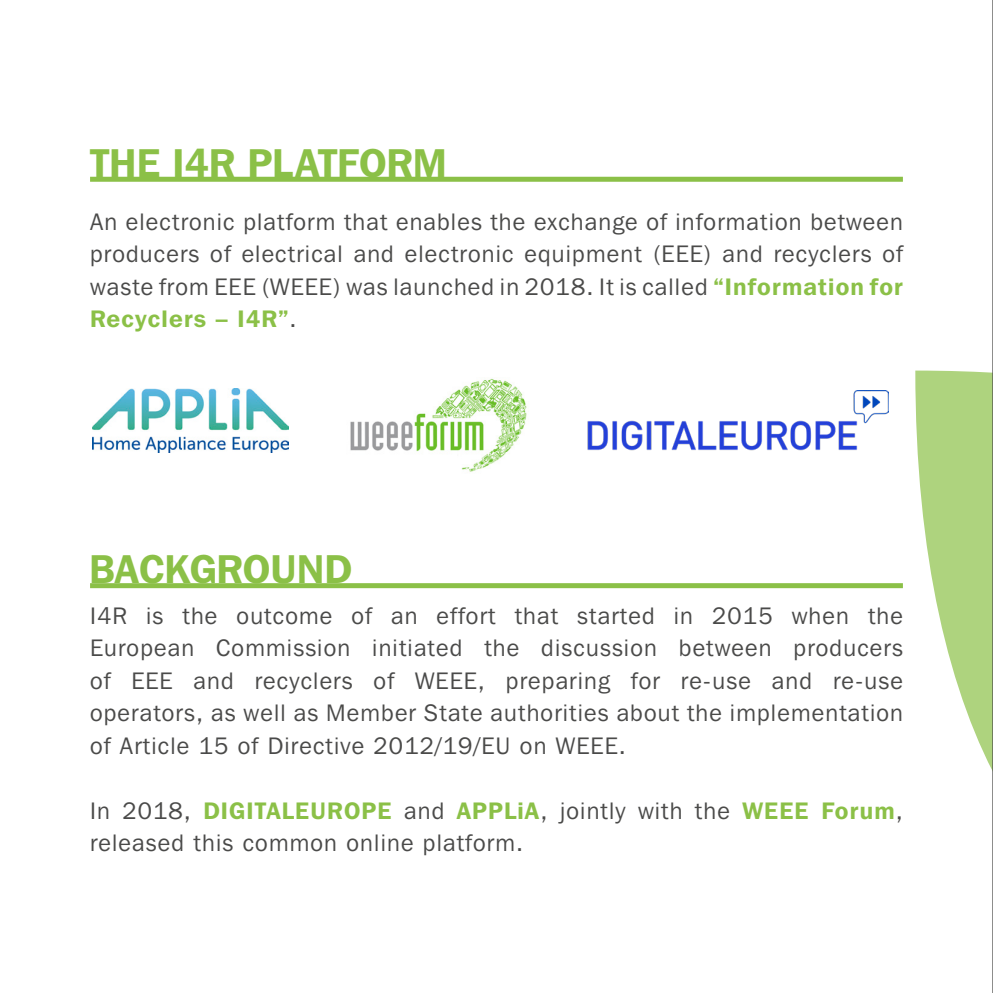
<style>
.page{position:relative;width:993px;height:993px;background:#fff}
.page>*{position:absolute;margin:0;border:0;box-sizing:border-box;transform-origin:0 0}
.t1{font:600 40px "Franklin Gothic IT Cby BT";color:#8bc047}
.t2{font:23.75px/32.5px "Franklin Gothic IT Cby BT";letter-spacing:.05em;color:#4a4a49}
.t3{font:600 23.75px "Franklin Gothic IT Cby BT";letter-spacing:.05em;color:#8bc047}
.s1{font-weight:600;color:#8bc047}
.s2{font-weight:400;color:#4a4a49}
</style>
<div class="page">
<div style="left:90px;top:177px;width:812px;height:5px;background:#8bc047"></div>
<img style="left:93px;top:388px;width:195px;height:64px">
<svg style="left:915px;top:370px;width:77px;height:400px;fill:#aed37e"></svg>
<div style="left:90px;top:583px;width:812px;height:5px;background:#8bc047"></div>
<hr style="left:992px;top:0;width:1px;height:992px;background:#4a4a49">
<img style="left:350px;top:378px;width:177px;height:94px">
<img style="left:587px;top:390px;width:301px;height:61px">
<p class="t1" style="left:90px;top:138px;width:358px">THE I4R PLATFORM</p>
<p class="t2" style="left:90px;top:205px;width:814px">An electronic platform that enables the exchange of information between</p>
<p class="t2" style="left:90px;top:237px;width:814px">producers of electrical and electronic equipment (EEE) and recyclers of waste from EEE (WEEE) was launched in 2018. It is called <span class="s1">“Information for</span></p>
<p class="t3" style="left:90px;top:304px;width:208px">Recyclers – I4R”<span class="s2">.</span></p>
<p class="t1" style="left:89px;top:544px;width:264px">BACKGROUND</p>
<p class="t2" style="left:90px;top:598px;width:814px">I4R is the outcome of an effort that started in 2015 when the</p>
<p class="t2" style="left:90px;top:631px;width:814px">European Commission initiated the discussion between producers</p>
<p class="t2" style="left:90px;top:663px;width:814px">of EEE and recyclers of WEEE, preparing for re-use and re-use</p>
<p class="t2" style="left:90px;top:696px;width:814px">operators, as well as Member State authorities about the implementation</p>
<p class="t2" style="left:90px;top:728px;width:537px">of Article 15 of Directive 2012/19/EU on WEEE.</p>
<p class="t3" style="left:90px;top:795px;width:814px"><span class="s2">In 2018,</span> DIGITALEUROPE <span class="s2">and</span> APPLiA<span class="s2">, jointly with the</span> WEEE Forum<span class="s2">,</span></p>
<p class="t2" style="left:90px;top:826px;width:434px">released this common online platform.</p>
</div>
